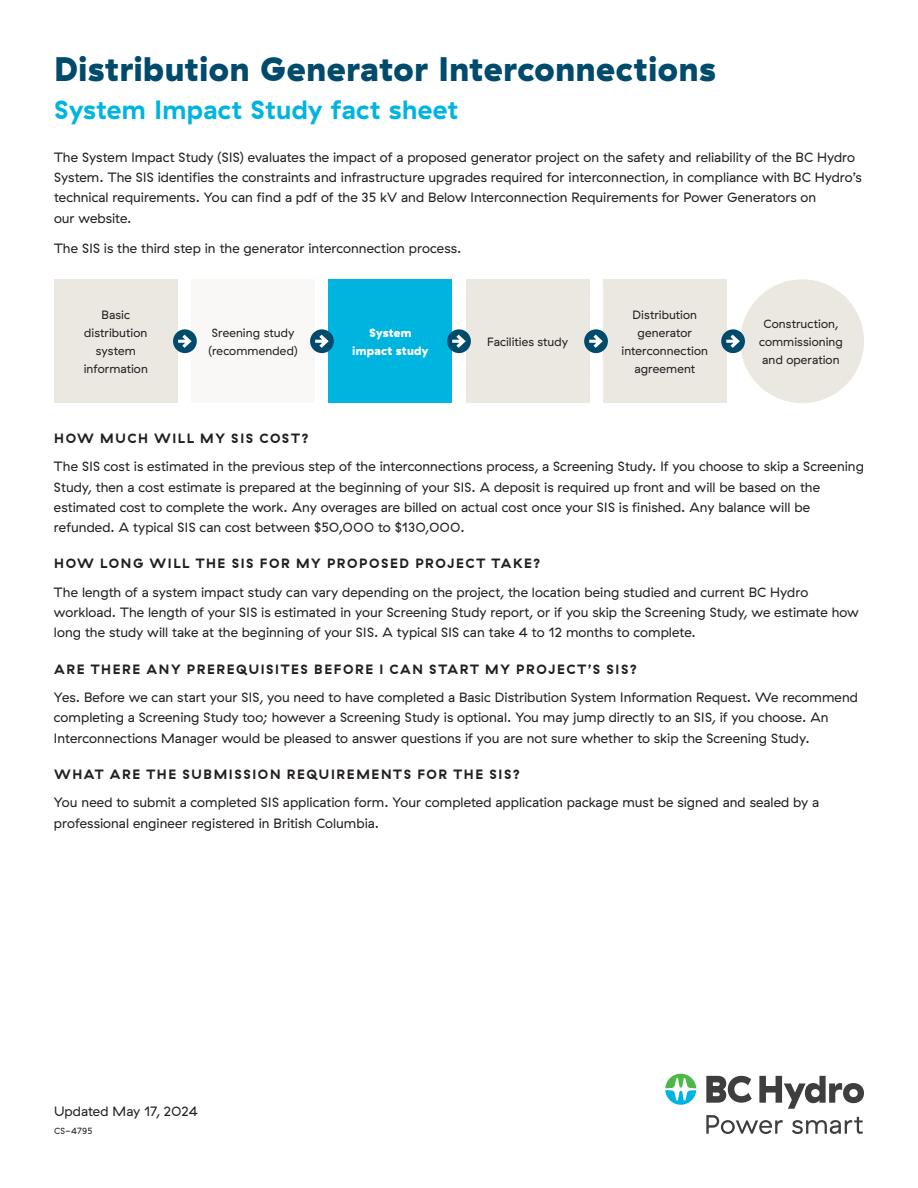
<style>
.page{position:relative;width:918px;height:1188px;background:#fff}
.page>*{position:absolute;margin:0;border:0;box-sizing:border-box;transform-origin:0 0}
.t1{font:900 34.05px "GT Haptik";letter-spacing:.01em;color:#004b6c}
.t2{font:700 26.4px "GT Haptik";letter-spacing:.015em;color:#00b4e0}
.t3{font:13.5px/20.2px "GT Haptik";letter-spacing:.005em;color:#231f20}
.t4{font:700 13.5px "GT Haptik";letter-spacing:.115em;color:#231f20}
.t5{font:12px/18px "GT Haptik";letter-spacing:.005em;color:#231f20;text-align:center}
.t6{font:900 12px/18px "GT Haptik";letter-spacing:.015em;color:#fff;text-align:center}
.t7{font:9px "GT Haptik";letter-spacing:.02em;color:#231f20}
</style>
<div class="page">
<svg style="left:665px;top:1074px;width:31px;height:31px"></svg>
<svg style="left:706px;top:1076px;width:46px;height:27px"></svg>
<svg style="left:759px;top:1076px;width:105px;height:33px"></svg>
<svg style="left:706px;top:1115px;width:77px;height:19px"></svg>
<svg style="left:792px;top:1117px;width:71px;height:17px"></svg>
<div style="left:54px;top:279px;width:124px;height:124px;background:#ebe7e1"></div>
<div style="left:328px;top:279px;width:124px;height:124px;background:#00b4e0"></div>
<div style="left:603px;top:279px;width:124px;height:124px;background:#ebe7e1"></div>
<div style="left:191px;top:279px;width:124px;height:124px;background:#f9f8f6"></div>
<div style="left:466px;top:279px;width:124px;height:124px;background:#ebe7e1"></div>
<div style="left:740px;top:279px;width:124px;height:124px;background:#ebe7e1;border-radius:62px"></div>
<div style="left:173px;top:329px;width:24px;height:24px;background:#004b6c;border-radius:50%"></div>
<svg style="left:178px;top:335px;width:14px;height:13px"></svg>
<div style="left:310px;top:329px;width:24px;height:24px;background:#004b6c;border-radius:50%"></div>
<svg style="left:315px;top:335px;width:14px;height:13px"></svg>
<div style="left:447px;top:329px;width:24px;height:24px;background:#004b6c;border-radius:50%"></div>
<svg style="left:452px;top:335px;width:14px;height:13px"></svg>
<div style="left:584px;top:329px;width:24px;height:24px;background:#004b6c;border-radius:50%"></div>
<svg style="left:589px;top:335px;width:14px;height:13px"></svg>
<div style="left:721px;top:329px;width:24px;height:24px;background:#004b6c;border-radius:50%"></div>
<svg style="left:726px;top:335px;width:14px;height:13px"></svg>
<h1 class="t1" style="left:54px;top:47px;width:663px">Distribution Generator Interconnections</h1>
<h2 class="t2" style="left:54px;top:93px;width:406px">System Impact Study fact sheet</h2>
<p class="t3" style="left:54px;top:147px;width:809px">The System Impact Study (SIS) evaluates the impact of a proposed generator project on the safety and reliability of the BC Hydro System. The SIS identifies the constraints and infrastructure upgrades required for interconnection, in compliance with BC Hydro’s technical requirements. You can find a pdf of the 35 kV and Below Interconnection Requirements for Power Generators on<br>our website.</p>
<p class="t3" style="left:54px;top:238px;width:409px">The SIS is the third step in the generator interconnection process.</p>
<p class="t5" style="left:84px;top:306px;width:66px">Basic distribution system information</p>
<p class="t5" style="left:209px;top:324px;width:90px;text-align:left">Sreening study (recommended)</p>
<p class="t5" style="left:487px;top:333px;width:83px">Facilities study</p>
<p class="t6" style="left:352px;top:324px;width:78px">System impact study</p>
<p class="t5" style="left:622px;top:306px;width:88px">Distribution generator interconnection agreement</p>
<p class="t5" style="left:759px;top:315px;width:85px">Construction, commissioning and operation</p>
<p class="t4" style="left:54px;top:430px;width:256px">HOW MUCH WILL MY SIS COST?</p>
<p class="t3" style="left:54px;top:457px;width:812px">The SIS cost is estimated in the previous step of the interconnections process, a Screening Study. If you choose to skip a Screening Study, then a cost estimate is prepared at the beginning of your SIS. A deposit is required up front and will be based on the estimated cost to complete the work. Any overages are billed on actual cost once your SIS is finished. Any balance will be refunded. A typical SIS can cost between $50,000 to $130,000.</p>
<p class="t4" style="left:54px;top:555px;width:488px">HOW LONG WILL THE SIS FOR MY PROPOSED PROJECT TAKE?</p>
<p class="t3" style="left:54px;top:582px;width:806px">The length of a system impact study can vary depending on the project, the location being studied and current BC Hydro workload. The length of your SIS is estimated in your Screening Study report, or if you skip the Screening Study, we estimate how long the study will take at the beginning of your SIS. A typical SIS can take 4 to 12 months to complete.</p>
<p class="t4" style="left:54px;top:661px;width:585px">ARE THERE ANY PREREQUISITES BEFORE I CAN START MY PROJECT’S SIS?</p>
<p class="t3" style="left:54px;top:687px;width:806px">Yes. Before we can start your SIS, you need to have completed a Basic Distribution System Information Request. We recommend completing a Screening Study too; however a Screening Study is optional. You may jump directly to an SIS, if you choose. An<br>Interconnections Manager would be pleased to answer questions if you are not sure whether to skip the Screening Study.</p>
<p class="t4" style="left:54px;top:766px;width:468px">WHAT ARE THE SUBMISSION REQUIREMENTS FOR THE SIS?</p>
<p class="t3" style="left:54px;top:793px;width:767px">You need to submit a completed SIS application form. Your completed application package must be signed and sealed by a professional engineer registered in British Columbia.</p>
<p class="t3" style="left:54px;top:1102px;width:146px">Updated May 17, 2024</p>
<p class="t7" style="left:54px;top:1126px;width:40px">CS-4795</p>
</div>
